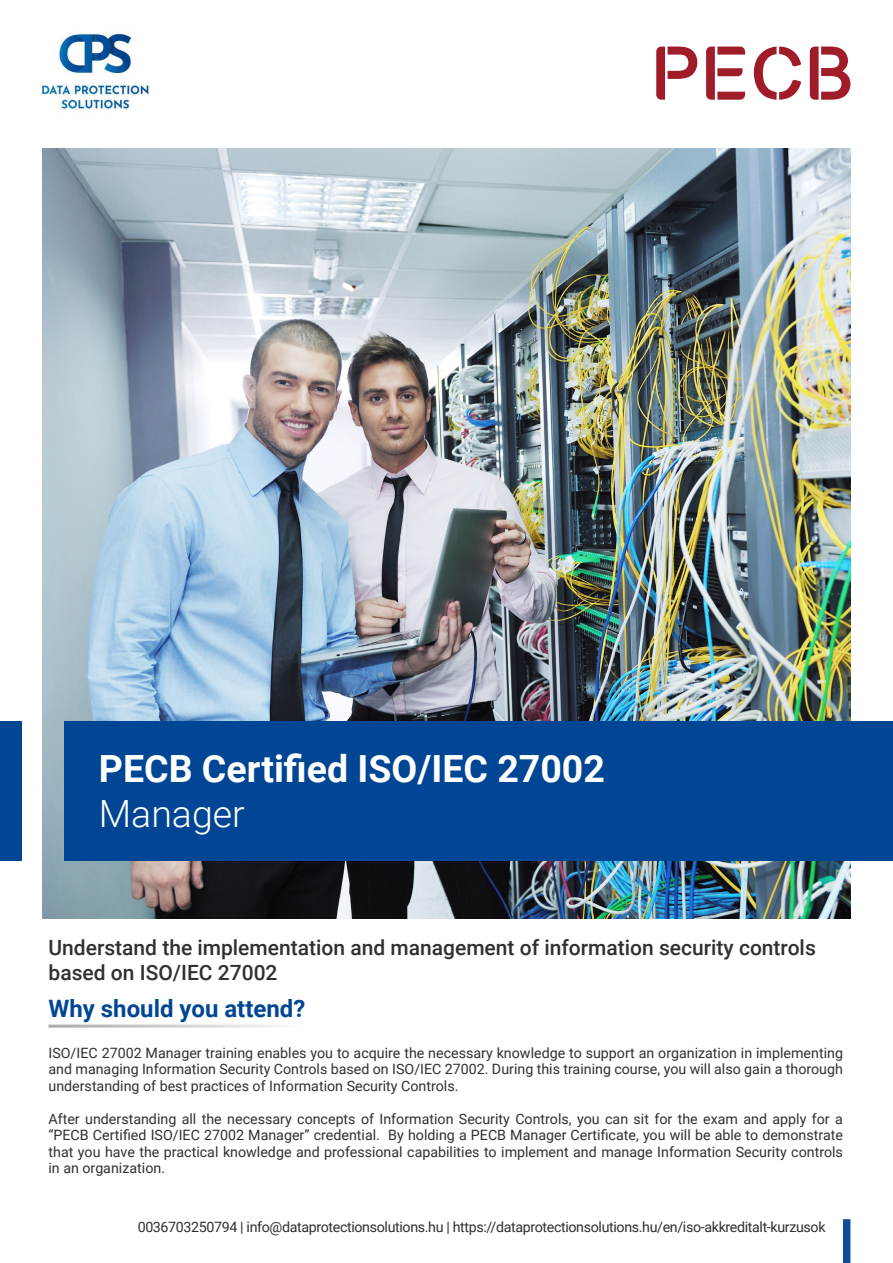
<style>
.page{position:relative;width:893px;height:1263px;background:#fff}
.page>*{position:absolute;margin:0;border:0;box-sizing:border-box;transform-origin:0 0}
.t1{font:700 37.5px "Roboto";color:#fff}
.t2{font:300 37.5px "Roboto";color:#fff}
.t3{font:700 24px "Roboto";color:#014694}
.t4{font:500 21px/25.2px "Roboto";color:#312f30}
.Bullet_Points{font:14.25px/16.5px "Roboto";letter-spacing:-.025em;color:#312f30;text-align:justify}
</style>
<div class="page">
<img style="left:43px;top:149px;width:807px;height:769px">
<div style="left:65px;top:721px;width:828px;height:140px;background:#014694"></div>
<div style="left:0;top:721px;width:21px;height:140px;background:#014694"></div>
<svg style="left:656px;top:47px;width:41px;height:53px"></svg>
<svg style="left:706px;top:47px;width:39px;height:53px"></svg>
<svg style="left:754px;top:47px;width:47px;height:53px"></svg>
<svg style="left:810px;top:47px;width:40px;height:53px"></svg>
<div style="left:843px;top:1219px;width:7px;height:44px;background:#0d4d96"></div>
<img style="left:43px;top:32px;width:106px;height:78px">
<p class="t1" style="left:99px;top:742px;width:508px">PECB Certified ISO/IEC 27002</p>
<p class="t2" style="left:99px;top:787px;width:148px">Manager</p>
<p class="t4" style="left:49px;top:934px;width:769px">Understand the implementation and management of information security controls based on ISO/IEC 27002</p>
<p class="t3" style="left:49px;top:992px;width:258px">Why should you attend?</p>
<p class="Bullet_Points" style="left:49px;top:1044px;width:796px">ISO/IEC 27002 Manager training enables you to acquire the necessary knowledge to support an organization in implementing and managing Information Security Controls based on ISO/IEC 27002. During this training course, you will also gain a thorough understanding of best practices of Information Security Controls.</p>
<p class="Bullet_Points" style="left:49px;top:1110px;width:796px">After understanding all the necessary concepts of Information Security Controls, you can sit for the exam and apply for a “PECB Certified ISO/IEC 27002 Manager” credential. By holding a PECB Manager Certificate, you will be able to demonstrate that you have the practical knowledge and professional capabilities to implement and manage Information Security controls in an organization.</p>
<p class="Bullet_Points" style="left:138px;top:1218px;width:689px">0036703250794 | info@dataprotectionsolutions.hu | https://dataprotectionsolutions.hu/en/iso-akkreditalt-kurzusok</p>
</div>
